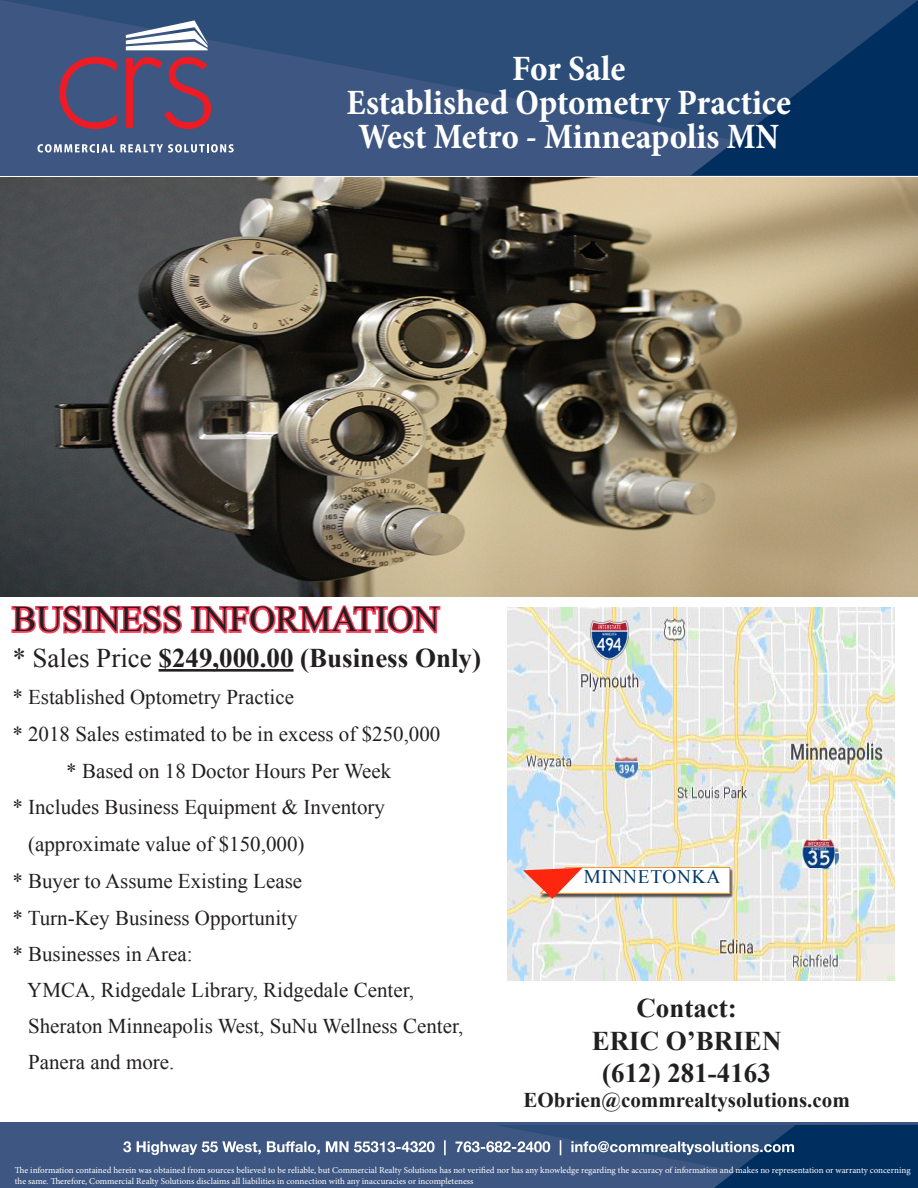
<style>
.page{position:relative;width:918px;height:1188px;background:#fff}
.page>*{position:absolute;margin:0;border:0;box-sizing:border-box;transform-origin:0 0}
.t1{font:700 condensed 36px/33.8px "Minion Pro";color:#fff;text-align:center}
.t2{font:36px "Times New Roman";color:#231f20}
.t3{font:700 27px/32.4px "Times New Roman";color:#231f20;text-align:center}
.t4{font:21px "Times New Roman";color:#231f20}
.t5{font:700 21px "Times New Roman";color:#231f20}
.t6{font:19.2px "Times New Roman";letter-spacing:.04em;color:#003768}
.t7{font:9px/10.8px "Minion Pro";color:#fff}
.s1{font-weight:400}
</style>
<div class="page">
<div style="left:0;top:1122px;width:918px;height:66px;background:#3d5782"></div>
<svg style="left:0;top:0;width:918px;height:175px;background:#2d4d79"></svg>
<svg style="left:126px;top:20px;width:82px;height:30px"></svg>
<svg style="left:37px;top:144px;width:197px;height:9px"></svg>
<svg style="left:59px;top:57px;width:58px;height:72px;background:#67486b"></svg>
<svg style="left:126px;top:57px;width:85px;height:72px;background:#6e4667"></svg>
<svg style="left:123px;top:1125px;width:795px;height:63px"></svg>
<hr style="left:159px;top:669px;width:135px;height:3px;background:#231f20">
<svg style="left:11px;top:605px;width:430px;height:29px"></svg>
<img style="left:507px;top:608px;width:388px;height:373px">
<img style="left:591px;top:621px;width:38px;height:39px">
<svg style="left:523px;top:867px;width:207px;height:32px"></svg>
<img style="left:802px;top:840px;width:33px;height:28px">
<img style="left:0;top:177px;width:918px;height:419px">
<h1 class="t1" style="left:347px;top:55px;width:446px">For Sale<br>Established Optometry Practice<br>West Metro - Minneapolis MN</h1>
<h1 class="t2" style="left:12px;top:606px;width:429px">BUSINESS INFORMATION</h1>
<p class="t3" style="left:12px;top:645px;width:470px"><span class="s1">* Sales Price</span> $249,000.00 (Business Only)</p>
<p class="t4" style="left:12px;top:689px;width:283px">* Established Optometry Practice</p>
<p class="t4" style="left:12px;top:726px;width:430px">* 2018 Sales estimated to be in excess of $250,000</p>
<p class="t4" style="left:66px;top:763px;width:327px">* Based on 18 Doctor Hours Per Week</p>
<p class="t4" style="left:12px;top:799px;width:374px">* Includes Business Equipment &amp; Inventory</p>
<p class="t4" style="left:28px;top:836px;width:278px">(approximate value of $150,000)</p>
<p class="t4" style="left:12px;top:873px;width:291px">* Buyer to Assume Existing Lease</p>
<p class="t4" style="left:12px;top:910px;width:287px">* Turn-Key Business Opportunity</p>
<p class="t4" style="left:12px;top:946px;width:182px">* Businesses in Area:</p>
<p class="t4" style="left:27px;top:982px;width:388px">YMCA, Ridgedale Library, Ridgedale Center,</p>
<p class="t4" style="left:28px;top:1018px;width:437px">Sheraton Minneapolis West, SuNu Wellness Center,</p>
<p class="t4" style="left:28px;top:1054px;width:148px">Panera and more.</p>
<p class="t6" style="left:584px;top:869px;width:138px">MINNETONKA</p>
<p class="t3" style="left:592px;top:995px;width:191px">Contact:<br>ERIC O’BRIEN (612) 281-4163</p>
<p class="t5" style="left:523px;top:1093px;width:328px">EObrien@commrealtysolutions.com</p>
<p class="t7" style="left:15px;top:1165px;width:897px">The information contained herein was obtained from sources believed to be reliable, but Commercial Realty Solutions has not verified nor has any knowledge regarding the accuracy of information and makes no representation or warranty concerning the same. Therefore, Commercial Realty Solutions disclaims all liabilities in connection with any inaccuracies or incompleteness</p>
</div>
